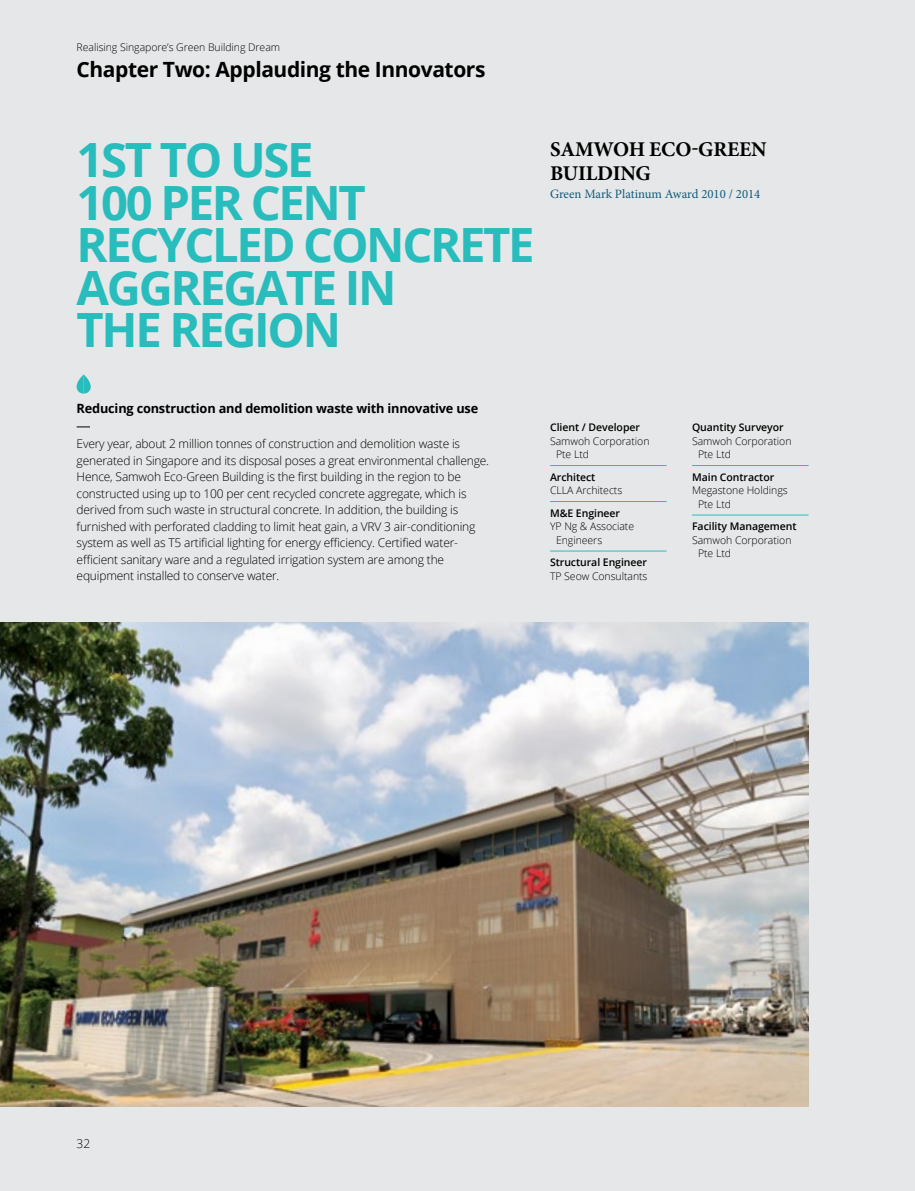
<style>
.page{position:relative;width:915px;height:1191px;background:#fff}
.page>*{position:absolute;margin:0;border:0;box-sizing:border-box;transform-origin:0 0}
.t1{font:700 47.25px/42.6px "Open Sans";letter-spacing:-.05em;color:#28bdbc}
.t2{font:700 21px "Open Sans";letter-spacing:-.02em;color:#000}
.t3{font:700 21px/24px "Minion Pro";letter-spacing:-.01em;color:#000}
.t4{font:700 12.75px "Open Sans";letter-spacing:-.015em;color:#000}
.t5{font:12.75px "Minion Pro";color:#0f5c7c}
.t6{font:300 12px/16.5px "Open Sans";letter-spacing:-.015em;color:#000}
.t7{font:300 10.5px/13.5px "Open Sans";letter-spacing:-.005em;color:#000}
.t8{font:600 10.5px "Open Sans";letter-spacing:-.005em;color:#000}
</style>
<div class="page">
<div style="left:0;top:0;width:914px;height:1191px;background:#e6e7e8"></div>
<img style="left:0;top:623px;width:808px;height:483px">
<svg style="left:77px;top:374px;width:14px;height:19px"></svg>
<svg style="left:77px;top:427px;width:13px;height:1px"></svg>
<hr style="left:550px;top:465px;width:116px;height:1px;background:#28bdbc">
<hr style="left:550px;top:501px;width:116px;height:1px;background:#28bdbc">
<hr style="left:550px;top:551px;width:116px;height:1px;background:#28bdbc">
<hr style="left:691px;top:465px;width:117px;height:1px;background:#28bdbc">
<hr style="left:691px;top:515px;width:117px;height:1px;background:#28bdbc">
<p class="t7" style="left:77px;top:40px;width:205px">Realising Singapore’s Green Building Dream</p>
<h2 class="t2" style="left:77px;top:54px;width:410px">Chapter Two: Applauding the Innovators</h2>
<h1 class="t1" style="left:77px;top:138px;width:459px">1ST TO USE<br>100 PER CENT<br>RECYCLED CONCRETE<br>AGGREGATE IN<br>THE REGION</h1>
<h2 class="t3" style="left:550px;top:137px;width:218px">SAMWOH ECO-GREEN<br>BUILDING</h2>
<p class="t5" style="left:550px;top:186px;width:212px">Green Mark Platinum Award 2010 / 2014</p>
<p class="t4" style="left:77px;top:399px;width:403px">Reducing construction and demolition waste with innovative use</p>
<p class="t6" style="left:77px;top:435px;width:414px">Every year, about 2 million tonnes of construction and demolition waste is generated in Singapore and its disposal poses a great environmental challenge.<br>Hence, Samwoh Eco-Green Building is the first building in the region to be constructed using up to 100 per cent recycled concrete aggregate, which is derived from such waste in structural concrete. In addition, the building is furnished with perforated cladding to limit heat gain, a VRV 3 air-conditioning system as well as T5 artificial lighting for energy efficiency. Certified water&shy;efficient sanitary ware and a regulated irrigation system are among the equipment installed to conserve water.</p>
<p class="t8" style="left:550px;top:420px;width:91px">Client / Developer</p>
<p class="t7" style="left:556px;top:434px;width:95px;text-indent:-6px">Samwoh Corporation<br>Pte Ltd</p>
<p class="t8" style="left:550px;top:470px;width:47px">Architect</p>
<p class="t7" style="left:550px;top:483px;width:74px">CLLA Architects</p>
<p class="t8" style="left:550px;top:506px;width:72px">M&amp;E Engineer</p>
<p class="t7" style="left:556px;top:519px;width:80px;text-indent:-6px">YP Ng &amp; Associate<br>Engineers</p>
<p class="t8" style="left:550px;top:555px;width:98px">Structural Engineer</p>
<p class="t7" style="left:550px;top:569px;width:99px">TP Seow Consultants</p>
<p class="t8" style="left:691px;top:420px;width:93px">Quantity Surveyor</p>
<p class="t7" style="left:697px;top:434px;width:95px;text-indent:-6px">Samwoh Corporation<br>Pte Ltd</p>
<p class="t8" style="left:691px;top:470px;width:84px">Main Contractor</p>
<p class="t7" style="left:697px;top:483px;width:91px;text-indent:-6px">Megastone Holdings<br>Pte Ltd</p>
<p class="t8" style="left:691px;top:519px;width:106px">Facility Management</p>
<p class="t7" style="left:697px;top:533px;width:95px;text-indent:-6px">Samwoh Corporation<br>Pte Ltd</p>
<p class="t6" style="left:77px;top:1135px;width:15px">32</p>
</div>
